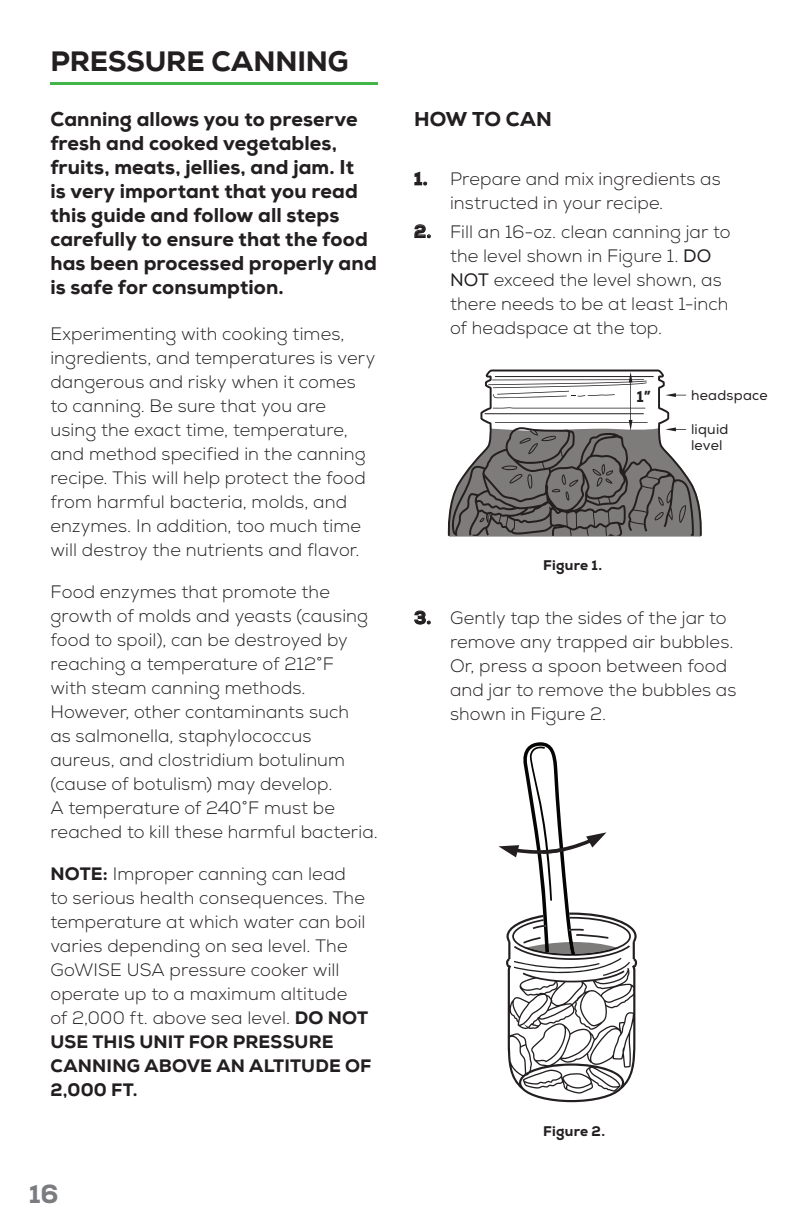
<style>
.page{position:relative;width:792px;height:1224px;background:#fff}
.page>*{position:absolute;margin:0;border:0;box-sizing:border-box;transform-origin:0 0}
.t1{font:800 28px "Nexa";letter-spacing:-.005em;color:#231f20}
.t2{font:800 26px "Nexa";color:#7a7c7f}
.t3{font:800 20px/24px "Nexa";letter-spacing:.005em;color:#231f20}
.t4{font:300 18px/24px "Nexa";letter-spacing:.01em;color:#231f20}
.t5{font:800 16px "Nexa";color:#231f20}
.t6{font:14px "Nexa";letter-spacing:.015em;color:#231f20}
.t7{font:800 14px "Nexa";letter-spacing:.015em;color:#231f20}
.s1{font-weight:800}
.s2{font-weight:400}
</style>
<div class="page">
<svg style="left:414px;top:171px;width:14px;height:15px"></svg>
<svg style="left:414px;top:224px;width:17px;height:15px"></svg>
<hr style="left:50px;top:82px;width:328px;height:3px;background:#42b649">
<svg style="left:447px;top:370px;width:255px;height:166px"></svg>
<svg style="left:449px;top:372px;width:252px;height:164px"></svg>
<svg style="left:414px;top:610px;width:17px;height:15px"></svg>
<svg style="left:498px;top:742px;width:139px;height:360px"></svg>
<p class="t1" style="left:50px;top:44px;width:300px">PRESSURE CANNING</p>
<p class="t3" style="left:50px;top:107px;width:328px">Canning allows you to preserve fresh and cooked vegetables, fruits, meats, jellies, and jam. It<br>is very important that you read this guide and follow all steps carefully to ensure that the food has been processed properly and is safe for consumption.</p>
<p class="t3" style="left:414px;top:107px;width:139px">HOW TO CAN</p>
<p class="t4" style="left:450px;top:167px;width:272px;text-indent:-36px"><span class="s1">1.</span> Prepare and mix ingredients as instructed in your recipe.</p>
<p class="t4" style="left:450px;top:220px;width:282px;text-indent:-36px"><span class="s1">2.</span> Fill an 16-oz. clean canning jar to the level shown in Figure 1. <span class="s2">DO<br>NOT</span> exceed the level shown, as there needs to be at least 1-inch of headspace at the top.</p>
<p class="t4" style="left:50px;top:323px;width:326px">Experimenting with cooking times, ingredients, and temperatures is very dangerous and risky when it comes to canning. Be sure that you are using the exact time, temperature, and method specified in the canning recipe. This will help protect the food from harmful bacteria, molds, and enzymes. In addition, too much time will destroy the nutrients and flavor.</p>
<p class="t4" style="left:50px;top:581px;width:329px">Food enzymes that promote the growth of molds and yeasts (causing food to spoil), can be destroyed by reaching a temperature of 212°F<br>with steam canning methods.<br>However, other contaminants such<br>as salmonella, staphylococcus aureus, and clostridium botulinum (cause of botulism) may develop.<br>A temperature of 240°F must be reached to kill these harmful bacteria.</p>
<p class="t4" style="left:50px;top:863px;width:323px"><span class="s1">NOTE:</span> Improper canning can lead<br>to serious health consequences. The temperature at which water can boil varies depending on sea level. The<br>GoWISE USA pressure cooker will operate up to a maximum altitude<br>of 2,000 ft. above sea level. <span class="s1">DO NOT<br>USE THIS UNIT FOR PRESSURE<br>CANNING ABOVE AN ALTITUDE OF<br>2,000 FT.</span></p>
<p class="t6" style="left:691px;top:387px;width:78px">headspace</p>
<p class="t5" style="left:637px;top:387px;width:16px">1”</p>
<p class="t6" style="left:691px;top:421px;width:39px">liquid</p>
<p class="t6" style="left:691px;top:437px;width:33px">level</p>
<p class="t7" style="left:543px;top:556px;width:60px">Figure 1.</p>
<p class="t4" style="left:450px;top:606px;width:288px;text-indent:-36px"><span class="s1">3.</span> Gently tap the sides of the jar to remove any trapped air bubbles.<br>Or, press a spoon between food and jar to remove the bubbles as shown in Figure 2.</p>
<p class="t2" style="left:29px;top:1178px;width:31px">16</p>
<p class="t7" style="left:543px;top:1122px;width:63px">Figure 2.</p>
</div>
